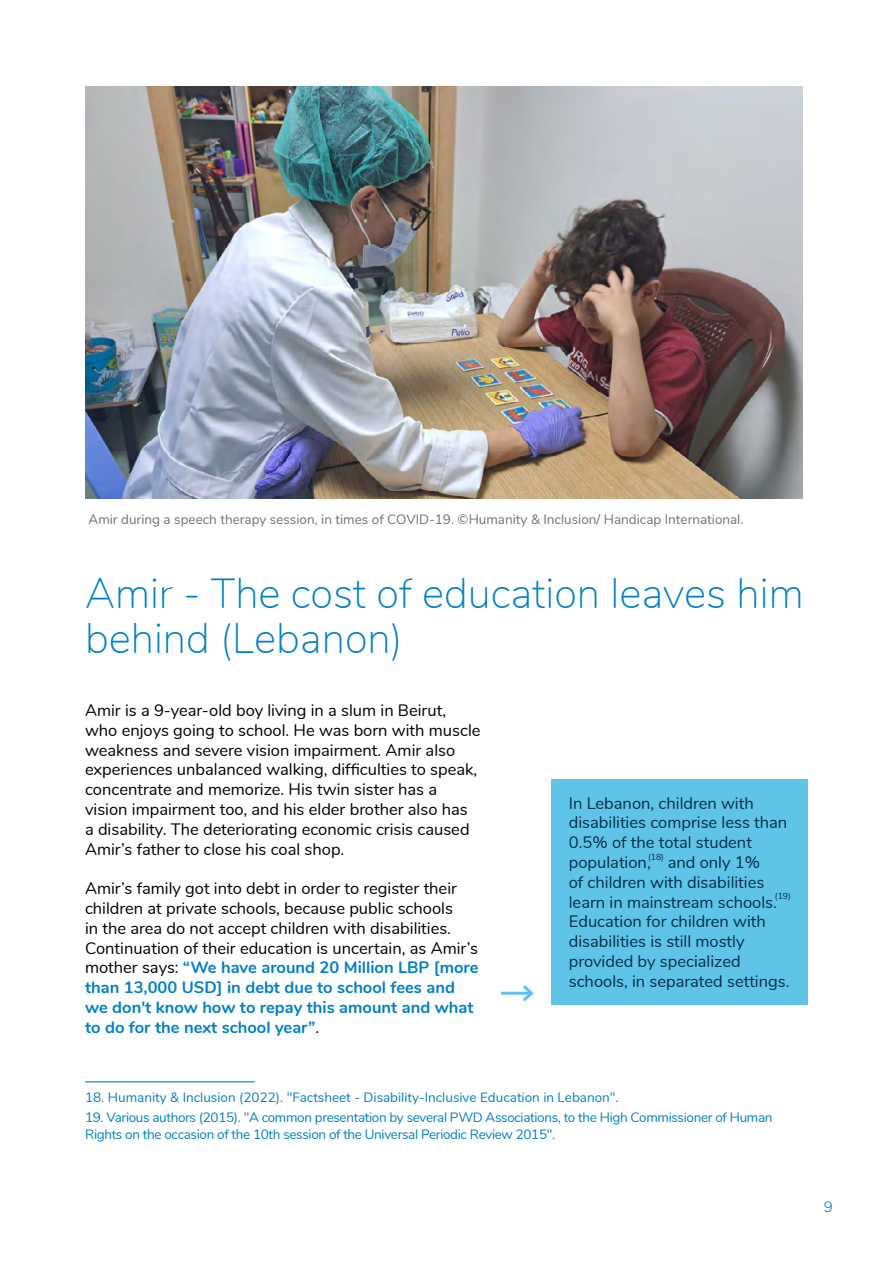
<style>
.page{position:relative;width:893px;height:1263px;background:#fff}
.page>*{position:absolute;margin:0;border:0;box-sizing:border-box;transform-origin:0 0}
.titre_n1{font:200 42px/45px "Nunito";color:#0080c6}
.text-1-column{font:16.5px/19.8px "Nunito";color:#000}
.text_boxcolored{font:16.5px/19.8px "Nunito";color:#002c45}
.t1{font:300 15px "Nunito";color:#0080c6}
.t2{font:13.5px/16.2px "Nunito";letter-spacing:-.025em;color:#0080c6}
.t3{font:13.5px "Nunito";color:#707172}
.t4{font:13.5px "Nunito";color:#0080c6}
.t5{font:8.7px "Nunito";color:#002c45}
.s1{font-weight:700;color:#0080c6}
</style>
<div class="page">
<hr style="left:85px;top:1081px;width:170px;height:1px;background:#0080c6">
<hr style="left:501px;top:992px;width:30px;height:3px;background:#5fc5e8">
<svg style="left:520px;top:985px;width:14px;height:17px"></svg>
<div style="left:552px;top:779px;width:256px;height:225px;background:#5fc5e8"></div>
<img style="left:85px;top:86px;width:718px;height:412px">
<p class="t3" style="left:89px;top:509px;width:656px">Amir during a speech therapy session, in times of COVID-19. ©Humanity &amp; Inclusion/ Handicap International.</p>
<h1 class="titre_n1" style="left:85px;top:568px;width:720px">Amir - The cost of education leaves him behind (Lebanon)</h1>
<p class="text-1-column" style="left:85px;top:699px;width:397px">Amir is a 9-year-old boy living in a slum in Beirut, who enjoys going to school. He was born with muscle weakness and severe vision impairment. Amir also experiences unbalanced walking, difficulties to speak, concentrate and memorize. His twin sister has a vision impairment too, and his elder brother also has a disability. The deteriorating economic crisis caused Amir’s father to close his coal shop.</p>
<p class="text-1-column" style="left:85px;top:877px;width:395px">Amir’s family got into debt in order to register their children at private schools, because public schools<br>in the area do not accept children with disabilities.<br>Continuation of their education is uncertain, as Amir’s mother says: <span class="s1">“We have around 20 Million LBP [more than 13,000 USD] in debt due to school fees and we don't know how to repay this amount and what to do for the next school year”</span>.</p>
<p class="text_boxcolored" style="left:569px;top:792px;width:222px">In Lebanon, children with disabilities comprise less than<br>0.5% of the total student population, and only 1%<br>of children with disabilities learn in mainstream schools.<br>Education for children with disabilities is still mostly provided by specialized schools, in separated settings.</p>
<p class="t5" style="left:648px;top:851px;width:17px">(18)</p>
<p class="t5" style="left:775px;top:890px;width:17px">(19)</p>
<p class="t4" style="left:85px;top:1087px;width:535px">18. Humanity &amp; Inclusion (2022). "Factsheet - Disability-Inclusive Education in Lebanon".</p>
<p class="t2" style="left:85px;top:1109px;width:689px">19. Various authors (2015). "A common presentation by several PWD Associations, to the High Commissioner of Human<br>Rights on the occasion of the 10th session of the Universal Periodic Review 2015".</p>
<p class="t1" style="left:824px;top:1195px;width:10px">9</p>
</div>
